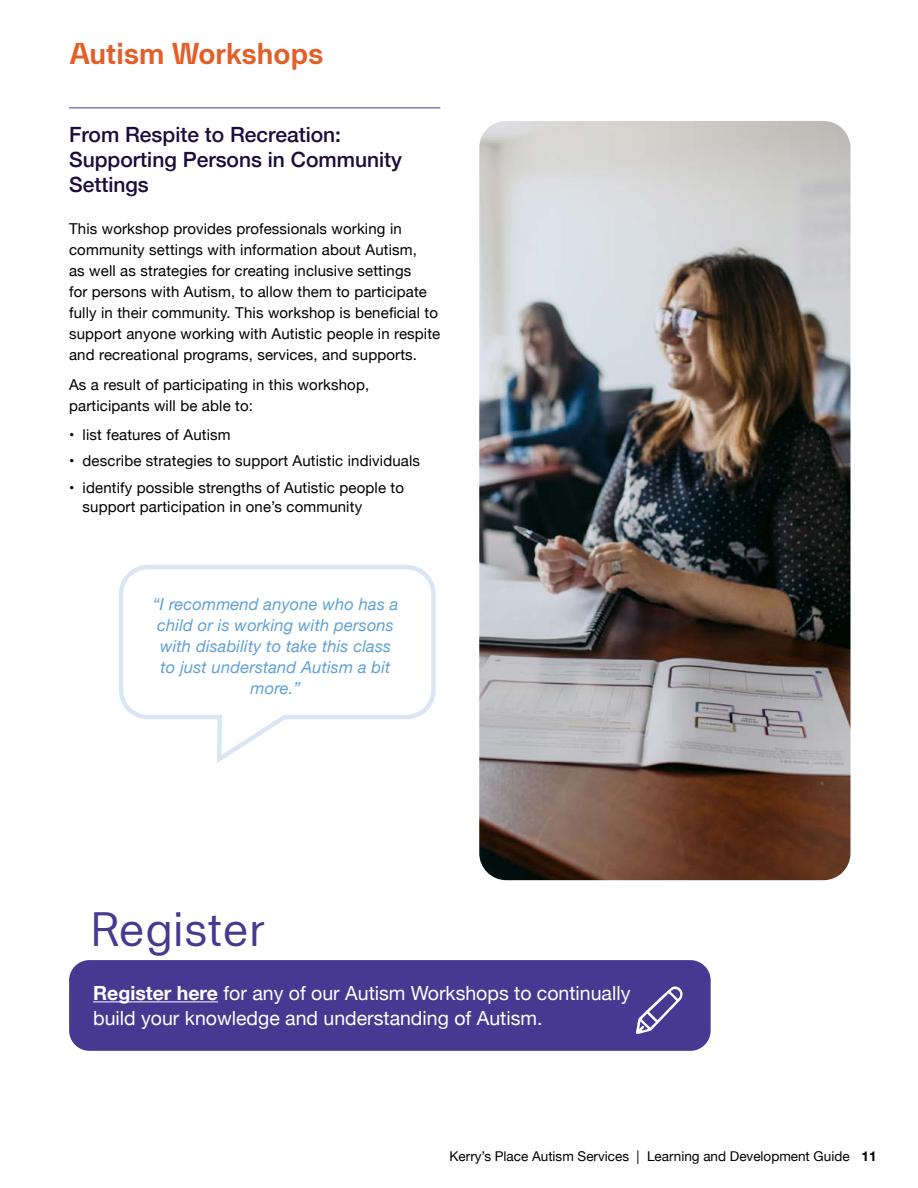
<style>
.page{position:relative;width:918px;height:1188px;background:#fff}
.page>*{position:absolute;margin:0;border:0;box-sizing:border-box;transform-origin:0 0}
.Big_header_light{font:48px "Amina";letter-spacing:-.005em;color:#473891}
.Amina_H2{font:700 30px "Amina";letter-spacing:-.005em;color:#e45e26}
.Subheading-H2{font:500 21px/25.2px "Helvetica Neue";color:#1b0c3d}
.Info_Pull_outs{font:19.5px/25.5px "Helvetica Neue";color:#fff}
.t1{font:italic 16.5px/21px "Helvetica Neue";letter-spacing:.01em;color:#5fa1d5;text-align:center}
.Body_copy{font:15px/21px "Helvetica Neue";letter-spacing:.01em;color:#000}
.Bullets{font:15px/19.5px "Helvetica Neue";letter-spacing:.01em;color:#000}
.t2{font:13.5px "Helvetica Neue";color:#000}
.s1{font-weight:700}
</style>
<div class="page">
<div style="left:69px;top:960px;width:642px;height:91px;background:#473891;border-radius:20px"></div>
<hr style="left:93px;top:1002px;width:125px;height:1px;background:#fff">
<svg style="left:636px;top:986px;width:47px;height:48px"></svg>
<hr style="left:69px;top:107px;width:371px;height:1px;background:#473891">
<svg style="left:119px;top:565px;width:317px;height:198px"></svg>
<img style="left:479px;top:121px;width:371px;height:759px">
<p class="Amina_H2" style="left:69px;top:37px;width:256px">Autism Workshops</p>
<p class="Subheading-H2" style="left:69px;top:120px;width:334px">From Respite to Recreation:<br>Supporting Persons in Community<br>Settings</p>
<p class="Body_copy" style="left:69px;top:219px;width:373px">This workshop provides professionals working in community settings with information about Autism,<br>as well as strategies for creating inclusive settings<br>for persons with Autism, to allow them to participate fully in their community. This workshop is beneficial to support anyone working with Autistic people in respite and recreational programs, services, and supports.</p>
<p class="Body_copy" style="left:69px;top:375px;width:302px">As a result of participating in this workshop, participants will be able to:</p>
<p class="Bullets" style="left:69px;top:426px;width:163px">• list features of Autism</p>
<p class="Bullets" style="left:69px;top:452px;width:353px">• describe strategies to support Autistic individuals</p>
<p class="Bullets" style="left:83px;top:478px;width:323px;text-indent:-14px">• identify possible strengths of Autistic people to support participation in one’s community</p>
<p class="t1" style="left:153px;top:594px;width:247px">“I recommend anyone who has a child or is working with persons with disability to take this class to just understand Autism a bit more.”</p>
<p class="Big_header_light" style="left:91px;top:902px;width:176px">Register</p>
<p class="Info_Pull_outs" style="left:93px;top:981px;width:539px"><span class="s1">Register here</span> for any of our Autism Workshops to continually build your knowledge and understanding of Autism.</p>
<p class="t2" style="left:450px;top:1146px;width:429px">Kerry’s Place Autism Services | Learning and Development Guide <span class="s1">11</span></p>
</div>
